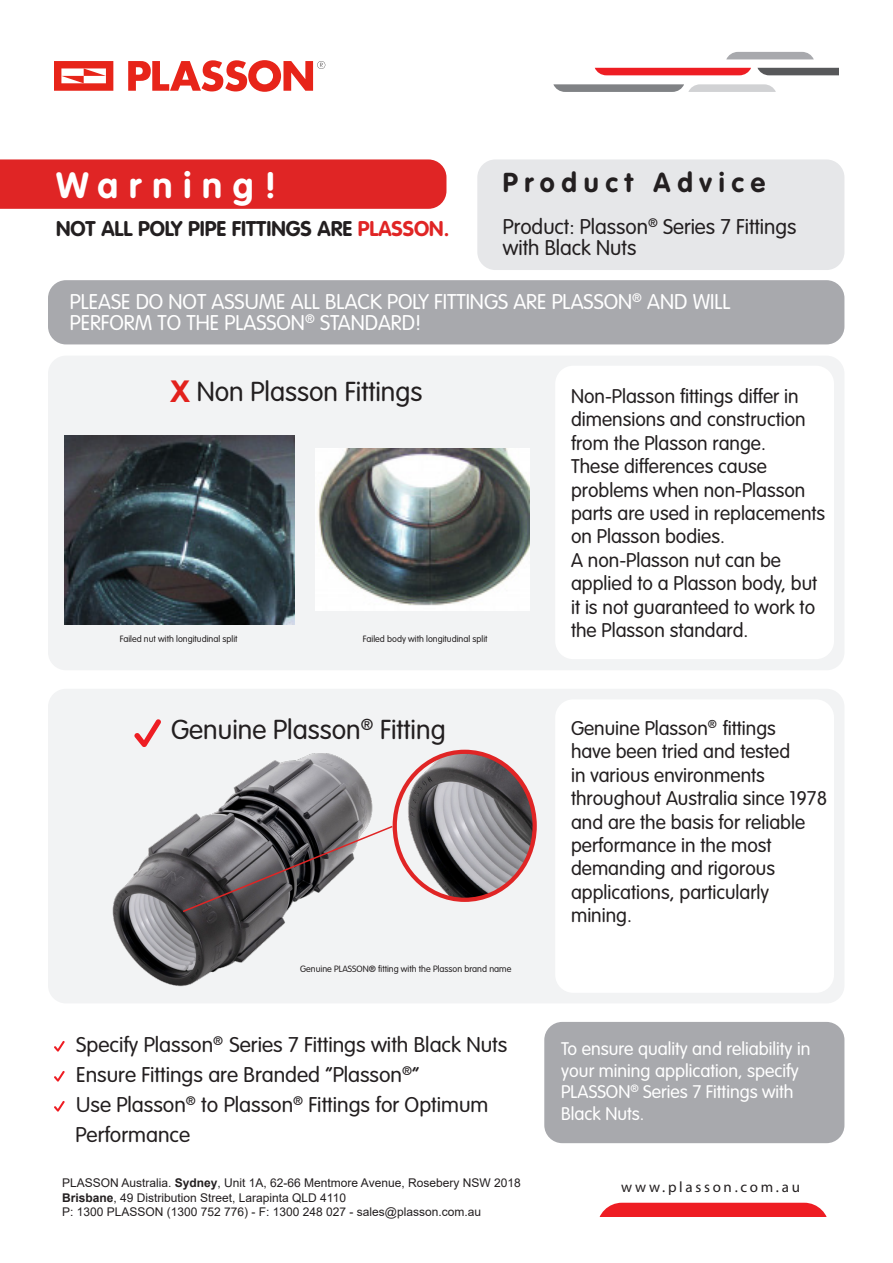
<style>
.page{position:relative;width:893px;height:1263px;background:#fff}
.page>*{position:absolute;margin:0;border:0;box-sizing:border-box;transform-origin:0 0}
.t1{font:700 36px "VAG Rounded Std";letter-spacing:.3em;color:#fff}
.t2{font:700 30px "Arial";color:#e2211c}
.t3{font:300 27px "VAG Rounded Std";color:#231f20}
.t4{font:700 27px "VAG Rounded Std";letter-spacing:.25em;color:#231f20}
.t5{font:300 21px/30px "VAG Rounded Std";color:#231f20}
.t6{font:300 21px/21px "VAG Rounded Std";color:#fff}
.t7{font:700 21px "VAG Rounded Std";color:#231f20}
.t8{font:300 19.5px/23.4px "VAG Rounded Std";color:#231f20}
.t9{font:300 18px/21.6px "VAG Rounded Std";color:#fff}
.t10{font:15px "Myriad Pro";letter-spacing:.18em;color:#231f20}
.t11{font:12px/14.4px "Arial";color:#231f20}
.t12{font:300 9px "VAG Rounded Std";color:#231f20}
.s1{color:#e02525}
.s2{font-weight:700}
</style>
<div class="page">
<div style="left:597px;top:1203px;width:232px;height:49px;background:#ee1d23;border-radius:25px"></div>
<div style="left:590px;top:1217px;width:253px;height:36px;background:#fff"></div>
<svg style="left:595px;top:68px;width:156px;height:7px"></svg>
<svg style="left:757px;top:68px;width:82px;height:7px"></svg>
<svg style="left:553px;top:84px;width:223px;height:8px;background:#acadaf"></svg>
<svg style="left:726px;top:52px;width:88px;height:7px"></svg>
<svg style="left:54px;top:61px;width:59px;height:30px"></svg>
<svg style="left:128px;top:60px;width:198px;height:32px"></svg>
<div style="left:544px;top:1022px;width:300px;height:121px;background:#a8a9ad;border-radius:18px"></div>
<div style="left:48px;top:356px;width:796px;height:314px;background:#f2f3f4;border-radius:18px"></div>
<div style="left:0;top:159px;width:446px;height:50px;background:#e02525"></div>
<img style="left:65px;top:435px;width:229px;height:189px">
<img style="left:315px;top:449px;width:215px;height:162px">
<div style="left:48px;top:689px;width:796px;height:314px;background:#f2f3f4;border-radius:18px"></div>
<svg style="left:134px;top:719px;width:27px;height:28px"></svg>
<div style="left:477px;top:159px;width:367px;height:111px;background:#e6e7e9;border-radius:18px"></div>
<div style="left:48px;top:280px;width:796px;height:64px;background:#a8a9ad;border-radius:18px"></div>
<div style="left:555px;top:366px;width:279px;height:293px;background:#fff;border-radius:18px"></div>
<div style="left:555px;top:699px;width:279px;height:294px;background:#fff;border-radius:18px"></div>
<svg style="left:54px;top:1041px;width:11px;height:10px"></svg>
<svg style="left:54px;top:1071px;width:11px;height:10px"></svg>
<svg style="left:54px;top:1101px;width:11px;height:10px"></svg>
<img style="left:112px;top:753px;width:261px;height:233px">
<img style="left:395px;top:752px;width:140px;height:148px">
<div style="left:393px;top:750px;width:144px;height:152px;border:4px solid #e02525;border-radius:50%"></div>
<svg style="left:181px;top:824px;width:213px;height:89px"></svg>
<p class="t1" style="left:56px;top:164px;width:222px">Warning!</p>
<p class="t7" style="left:56px;top:216px;width:395px">NOT ALL POLY PIPE FITTINGS ARE <span class="s1">PLASSON.</span></p>
<p class="t4" style="left:503px;top:167px;width:264px">Product Advice</p>
<p class="t5" style="left:503px;top:212px;width:295px">Product: Plasson<sup>®</sup> Series 7 Fittings</p>
<p class="t5" style="left:503px;top:233px;width:135px">with Black Nuts</p>
<p class="t6" style="left:70px;top:292px;width:662px">PLEASE DO NOT ASSUME ALL BLACK POLY FITTINGS ARE PLASSON<sup>®</sup> AND WILL<br>PERFORM TO THE PLASSON<sup>®</sup> STANDARD!</p>
<p class="t2" style="left:170px;top:371px;width:22px">X</p>
<p class="t3" style="left:197px;top:376px;width:227px">Non Plasson Fittings</p>
<p class="t12" style="left:120px;top:634px;width:119px">Failed nut with longitudinal split</p>
<p class="t12" style="left:363px;top:633px;width:126px">Failed body with longitudinal split</p>
<p class="t3" style="left:171px;top:714px;width:276px">Genuine Plasson<sup>®</sup> Fitting</p>
<p class="t12" style="left:300px;top:964px;width:213px">Genuine PLASSON® fitting with the Plasson brand name</p>
<p class="t5" style="left:76px;top:1030px;width:433px">Specify Plasson<sup>®</sup> Series 7 Fittings with Black Nuts</p>
<p class="t5" style="left:76px;top:1060px;width:345px">Ensure Fittings are Branded “Plasson<sup>®</sup>”</p>
<p class="t5" style="left:75px;top:1090px;width:415px">Use Plasson<sup>®</sup> to Plasson<sup>®</sup> Fittings for Optimum<br>Performance</p>
<p class="t11" style="left:62px;top:1176px;width:460px">PLASSON Australia. <span class="s2">Sydney</span>, Unit 1A, 62-66 Mentmore Avenue, Rosebery NSW 2018<br><span class="s2">Brisbane</span>, 49 Distribution Street, Larapinta QLD 4110<br>P: 1300 PLASSON (1300 752 776) - F: 1300 248 027 - sales@plasson.com.au</p>
<p class="t8" style="left:571px;top:385px;width:256px">Non-Plasson fittings differ in dimensions and construction from the Plasson range.<br>These differences cause problems when non-Plasson parts are used in replacements on Plasson bodies.</p>
<p class="t8" style="left:571px;top:549px;width:248px">A non-Plasson nut can be applied to a Plasson body, but it is not guaranteed to work to the Plasson standard.</p>
<p class="t8" style="left:571px;top:717px;width:258px">Genuine Plasson<sup>®</sup> fittings<br>have been tried and tested<br>in various environments throughout Australia since 1978 and are the basis for reliable performance in the most</p>
<p class="t8" style="left:571px;top:857px;width:205px">demanding and rigorous</p>
<p class="t8" style="left:571px;top:881px;width:200px">applications, particularly</p>
<p class="t8" style="left:571px;top:904px;width:62px">mining.</p>
<p class="t9" style="left:561px;top:1039px;width:251px">To ensure quality and reliability in your mining application, specify<br>PLASSON<sup>®</sup> Series 7 Fittings with<br>Black Nuts.</p>
<p class="t10" style="left:621px;top:1177px;width:180px">www.plasson.com.au</p>
</div>
